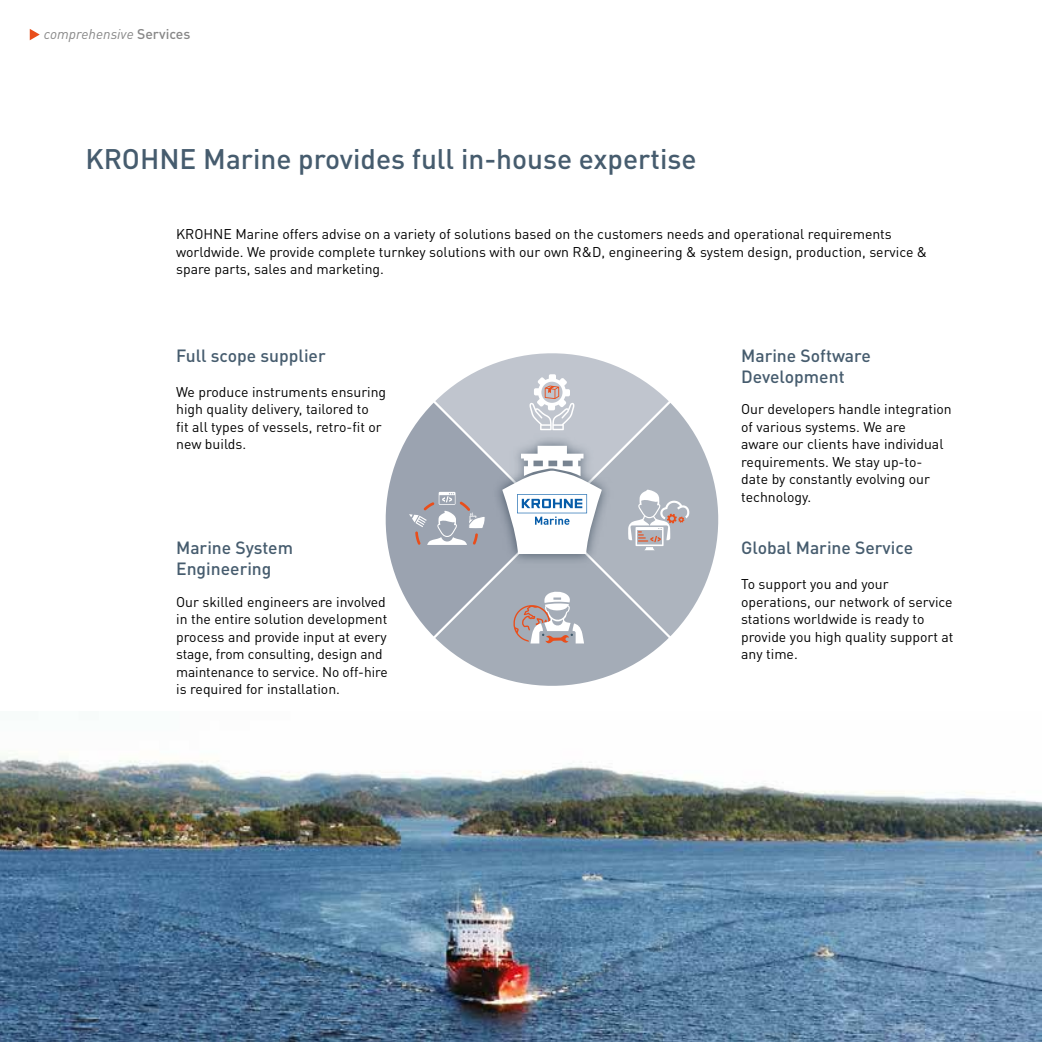
<style>
.page{position:relative;width:1042px;height:1042px;background:#fff}
.page>*{position:absolute;margin:0;border:0;box-sizing:border-box;transform-origin:0 0}
.t1{font:500 28px "DIN Pro";color:#465c6e}
.t2{font:500 17.5px/21px "DIN Pro";color:#465c6e}
.t3{font:14px/17.5px "DIN Pro";color:#000}
.t4{font:italic 14px "DIN Pro";color:#878787}
.s1{font-weight:500;font-style:normal}
</style>
<div class="page">
<svg style="left:385px;top:353px;width:334px;height:333px"></svg>
<svg style="left:30px;top:29px;width:10px;height:11px"></svg>
<img style="left:0;top:753px;width:1042px;height:289px">
<p class="t4" style="left:44px;top:23px;width:148px">comprehensive <span class="s1">Services</span></p>
<h1 class="t1" style="left:85px;top:136px;width:612px">KROHNE Marine provides full in-house expertise</h1>
<p class="t3" style="left:176px;top:224px;width:753px">KROHNE Marine offers advise on a variety of solutions based on the customers needs and operational requirements worldwide. We provide complete turnkey solutions with our own R&amp;D, engineering &amp; system design, production, service &amp; spare parts, sales and marketing.</p>
<p class="t2" style="left:176px;top:343px;width:151px">Full scope supplier</p>
<p class="t3" style="left:176px;top:382px;width:212px">We produce instruments ensuring high quality delivery, tailored to<br>fit all types of vessels, retro-fit or new builds.</p>
<p class="t2" style="left:176px;top:535px;width:118px">Marine System<br>Engineering</p>
<p class="t3" style="left:176px;top:592px;width:213px">Our skilled engineers are involved in the entire solution development process and provide input at every stage, from consulting, design and maintenance to service. No off-hire is required for installation.</p>
<p class="t2" style="left:741px;top:343px;width:131px">Marine Software<br>Development</p>
<p class="t3" style="left:741px;top:399px;width:212px">Our developers handle integration of various systems. We are<br>aware our clients have individual requirements. We stay up-to&shy;date by constantly evolving our technology.</p>
<p class="t2" style="left:741px;top:535px;width:173px">Global Marine Service</p>
<p class="t3" style="left:741px;top:574px;width:214px">To support you and your operations, our network of service stations worldwide is ready to provide you high quality support at any time.</p>
</div>
